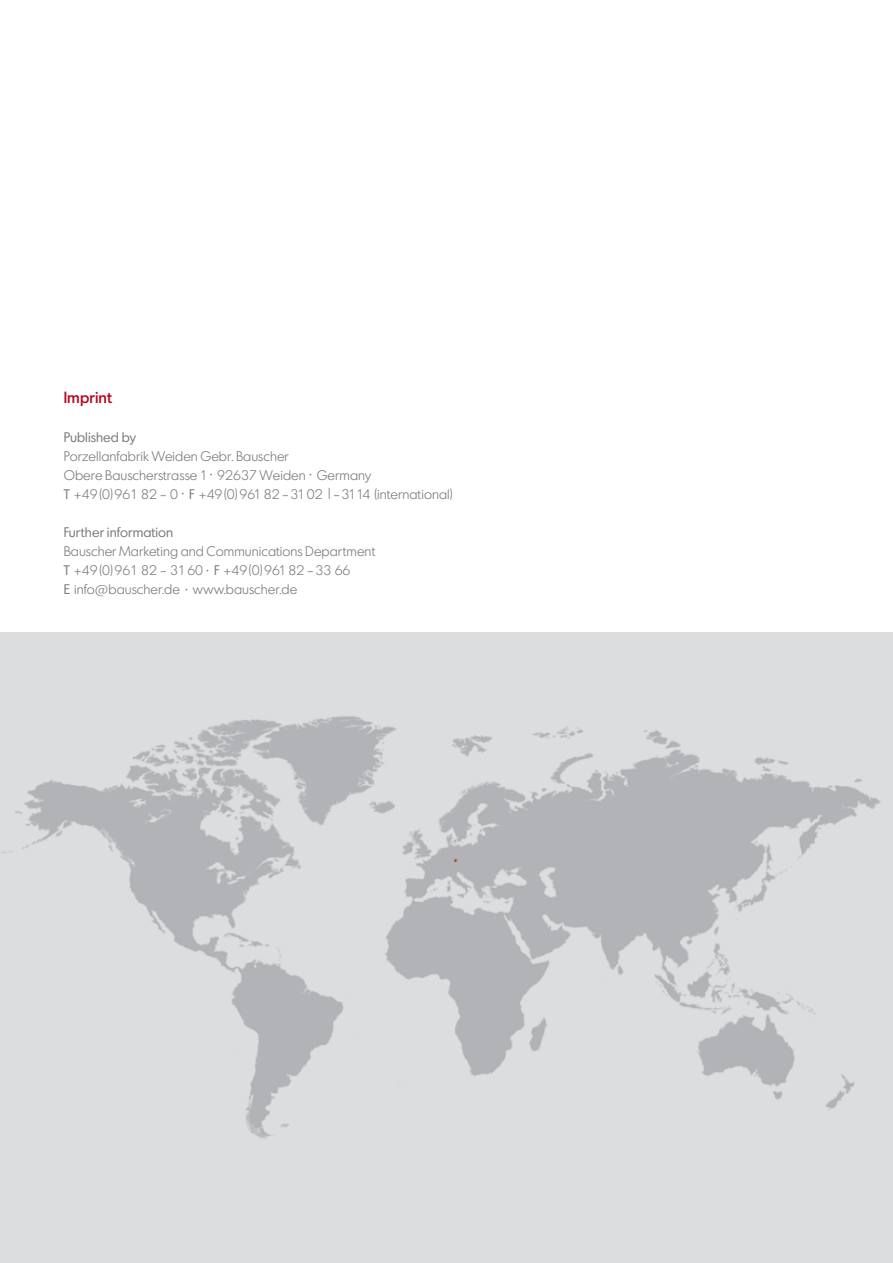
<style>
.page{position:relative;width:893px;height:1263px;background:#fff}
.page>*{position:absolute;margin:0;border:0;box-sizing:border-box;transform-origin:0 0}
.t1{font:500 15.75px "Bauscher";letter-spacing:.005em;color:#b40923}
.t2{font:300 13.5px/19px "Bauscher";letter-spacing:.005em;color:#7b7c7e}
.t3{font:13.5px "Bauscher";letter-spacing:.005em;color:#7b7c7e}
.s1{font-size:18px}
.s2{font-weight:400}
.s3{font-size:12.75px}
</style>
<div class="page">
<img style="left:0;top:633px;width:893px;height:630px">
<p class="t1" style="left:64px;top:392px;width:50px">Imprint</p>
<p class="t3" style="left:64px;top:431px;width:74px">Published by</p>
<p class="t2" style="left:64px;top:447px;width:390px">Porzellanfabrik Weiden Gebr. Bauscher<br>Obere Bauscherstrasse 1<span class="s1">·</span> 92637 Weiden <span class="s1">·</span> Germany<br><span class="s2">T</span> +49 (0) 961 82 – 0 <span class="s1">·</span> <span class="s2">F</span> +49 (0) 961 82 – 31 02 <span class="s3">|</span> – 31 14 (international)</p>
<p class="t3" style="left:64px;top:527px;width:111px">Further information</p>
<p class="t2" style="left:64px;top:543px;width:313px">Bauscher Marketing and Communications Department<br><span class="s2">T</span> +49 (0) 961 82 – 3160 <span class="s1">·</span> <span class="s2">F</span> +49 (0) 961 82 – 33 66<br><span class="s2">E</span> info@bauscher.de <span class="s1">·</span> www.bauscher.de</p>
</div>
